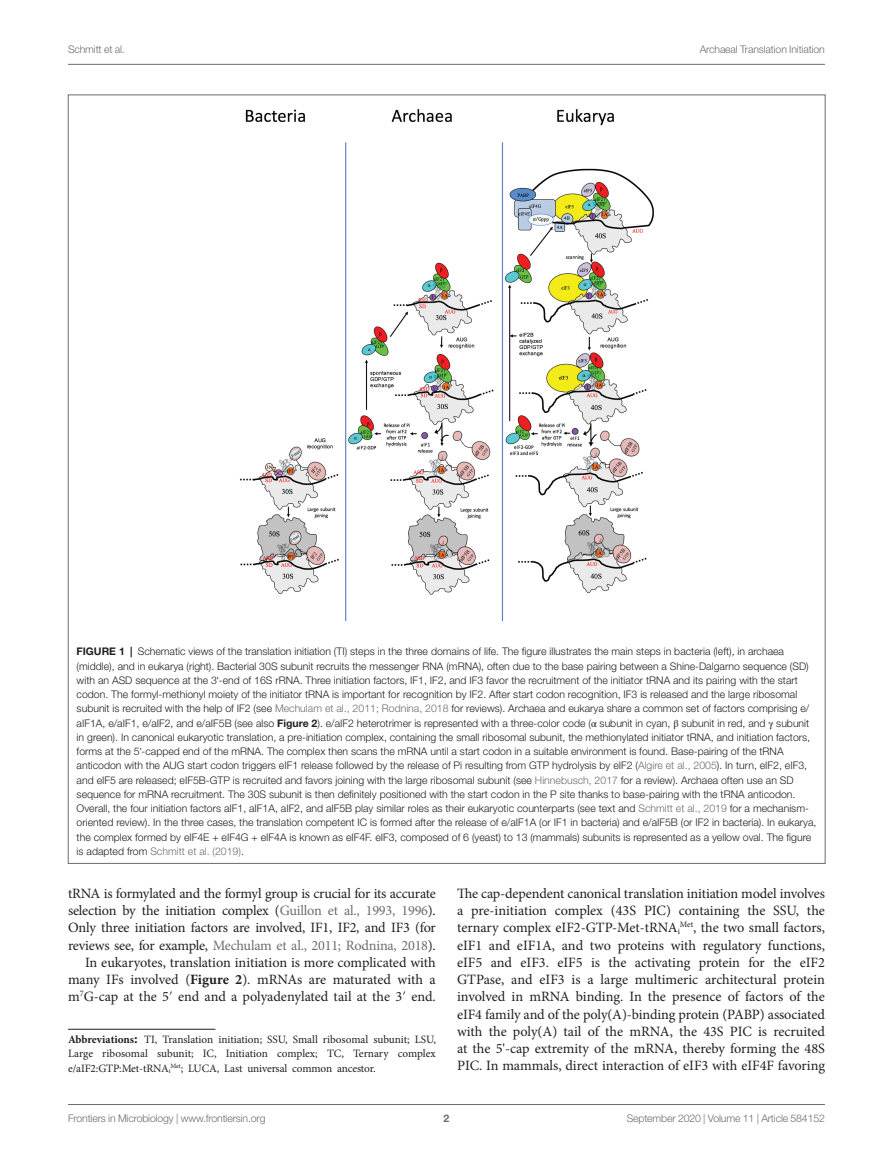
<style>
.page{position:relative;width:893px;height:1170px;background:#fff}
.page>*{position:absolute;margin:0;border:0;box-sizing:border-box;transform-origin:0 0}
.TEXT{font:14.25px/17.2px "Minion Pro";letter-spacing:-.01em;color:#231f20;text-align:justify}
.ABB{font:11.25px/14.2px "Minion Pro";letter-spacing:-.01em;color:#231f20;text-align:justify}
.FIG_LEG{font:300 10.5px/14.2px "Helvetica Neue LT Std";color:#231f20}
.t1{font:300 10.5px "Helvetica Neue LT Std";letter-spacing:-.015em;color:#6c6d70}
.t2{font:700 10.5px "Helvetica Neue LT Std";color:#6c6d70}
.s1{font-weight:700}
.s2{font-family:"STIX General";font-weight:400}
.s3{color:#6c6d70}
.s4{font-family:"STIX General"}
.s5{font-weight:700;font-size:14.25px}
</style>
<div class="page">
<hr style="left:68px;top:64px;width:757px;height:1px;background:#6c6d70">
<hr style="left:68px;top:1104px;width:757px;height:1px;background:#6c6d70">
<img style="left:240px;top:109px;width:414px;height:512px">
<hr style="left:68px;top:1028px;width:147px;height:1px;background:#231f20">
<p class="t1" style="left:68px;top:42px;width:58px">Schmitt et al.</p>
<p class="t1" style="left:700px;top:42px;width:127px">Archaeal Translation Initiation</p>
<p class="FIG_LEG" style="left:77px;top:644px;width:741px"><span class="s1">FIGURE 1 |</span> Schematic views of the translation initiation (TI) steps in the three domains of life. The figure illustrates the main steps in bacteria (left), in archaea (middle), and in eukarya (right). Bacterial 30S subunit recruits the messenger RNA (mRNA), often due to the base pairing between a Shine-Dalgarno sequence (SD) with an ASD sequence at the 3<span class="s2">'</span>-end of 16S rRNA. Three initiation factors, IF1, IF2, and IF3 favor the recruitment of the initiator tRNA and its pairing with the start codon. The formyl-methionyl moiety of the initiator tRNA is important for recognition by IF2. After start codon recognition, IF3 is released and the large ribosomal subunit is recruited with the help of IF2 (see <span class="s3">Mechulam et al., 2011; Rodnina, 2018</span> for reviews). Archaea and eukarya share a common set of factors comprising e/ aIF1A, e/aIF1, e/aIF2, and e/aIF5B (see also <span class="s1">Figure 2</span>). e/aIF2 heterotrimer is represented with a three-color code (<span class="s2">α</span> subunit in cyan, <span class="s2">β</span> subunit in red, and <span class="s2">γ</span> subunit in green). In canonical eukaryotic translation, a pre-initiation complex, containing the small ribosomal subunit, the methionylated initiator tRNA, and initiation factors, forms at the 5<span class="s2">'</span>-capped end of the mRNA. The complex then scans the mRNA until a start codon in a suitable environment is found. Base-pairing of the tRNA anticodon with the AUG start codon triggers eIF1 release followed by the release of Pi resulting from GTP hydrolysis by eIF2 (<span class="s3">Algire et al., 2005</span>). In turn, eIF2, eIF3, and eIF5 are released; eIF5B-GTP is recruited and favors joining with the large ribosomal subunit (see <span class="s3">Hinnebusch, 2017</span> for a review). Archaea often use an SD sequence for mRNA recruitment. The 30S subunit is then definitely positioned with the start codon in the P site thanks to base-pairing with the tRNA anticodon.<br>Overall, the four initiation factors aIF1, aIF1A, aIF2, and aIF5B play similar roles as their eukaryotic counterparts (see text and <span class="s3">Schmitt et al., 2019</span> for a mechanism&shy;oriented review). In the three cases, the translation competent IC is formed after the release of e/aIF1A (or IF1 in bacteria) and e/aIF5B (or IF2 in bacteria). In eukarya, the complex formed by eIF4E + eIF4G + eIF4A is known as eIF4F. eIF3, composed of 6 (yeast) to 13 (mammals) subunits is represented as a yellow oval. The figure is adapted from <span class="s3">Schmitt et al. (2019)</span>.</p>
<p class="TEXT" style="left:68px;top:884px;width:369px">tRNA is formylated and the formyl group is crucial for its accurate selection by the initiation complex (<span class="s3">Guillon et al., 1993, 1996</span>).<br>Only three initiation factors are involved, IF1, IF2, and IF3 (for reviews see, for example, <span class="s3">Mechulam et al., 2011; Rodnina, 2018</span>).</p>
<p class="TEXT" style="left:68px;top:953px;width:369px;text-indent:17px">In eukaryotes, translation initiation is more complicated with many IFs involved (<span class="s1">Figure 2</span>). mRNAs are maturated with a m<sup>7</sup>G-cap at the 5<span class="s4">′</span> end and a polyadenylated tail at the 3<span class="s4">′</span> end.</p>
<p class="ABB" style="left:68px;top:1032px;width:369px"><span class="s1">Abbreviations</span><span class="s5">:</span> TI, Translation initiation; SSU, Small ribosomal subunit; LSU, Large ribosomal subunit; IC, Initiation complex; TC, Ternary complex e/aIF2:GTP:Met-tRNA<sub>i</sub><sup>Met</sup>; LUCA, Last universal common ancestor.</p>
<p class="TEXT" style="left:457px;top:884px;width:369px">The cap-dependent canonical translation initiation model involves a pre-initiation complex (43S PIC) containing the SSU, the ternary complex eIF2-GTP-Met-tRNA<sub>i</sub><sup>Met</sup>, the two small factors, eIF1 and eIF1A, and two proteins with regulatory functions, eIF5 and eIF3. eIF5 is the activating protein for the eIF2<br>GTPase, and eIF3 is a large multimeric architectural protein involved in mRNA binding. In the presence of factors of the eIF4 family and of the poly(A)-binding protein (PABP) associated with the poly(A) tail of the mRNA, the 43S PIC is recruited at the 5<span class="s4">'</span>-cap extremity of the mRNA, thereby forming the 48S PIC. In mammals, direct interaction of eIF3 with eIF4F favoring</p>
<p class="t1" style="left:68px;top:1111px;width:199px">Frontiers in Microbiology | www.frontiersin.org</p>
<p class="t2" style="left:444px;top:1111px;width:7px">2</p>
<p class="t1" style="left:627px;top:1111px;width:200px">September 2020 | Volume 11 | Article 584152</p>
</div>
